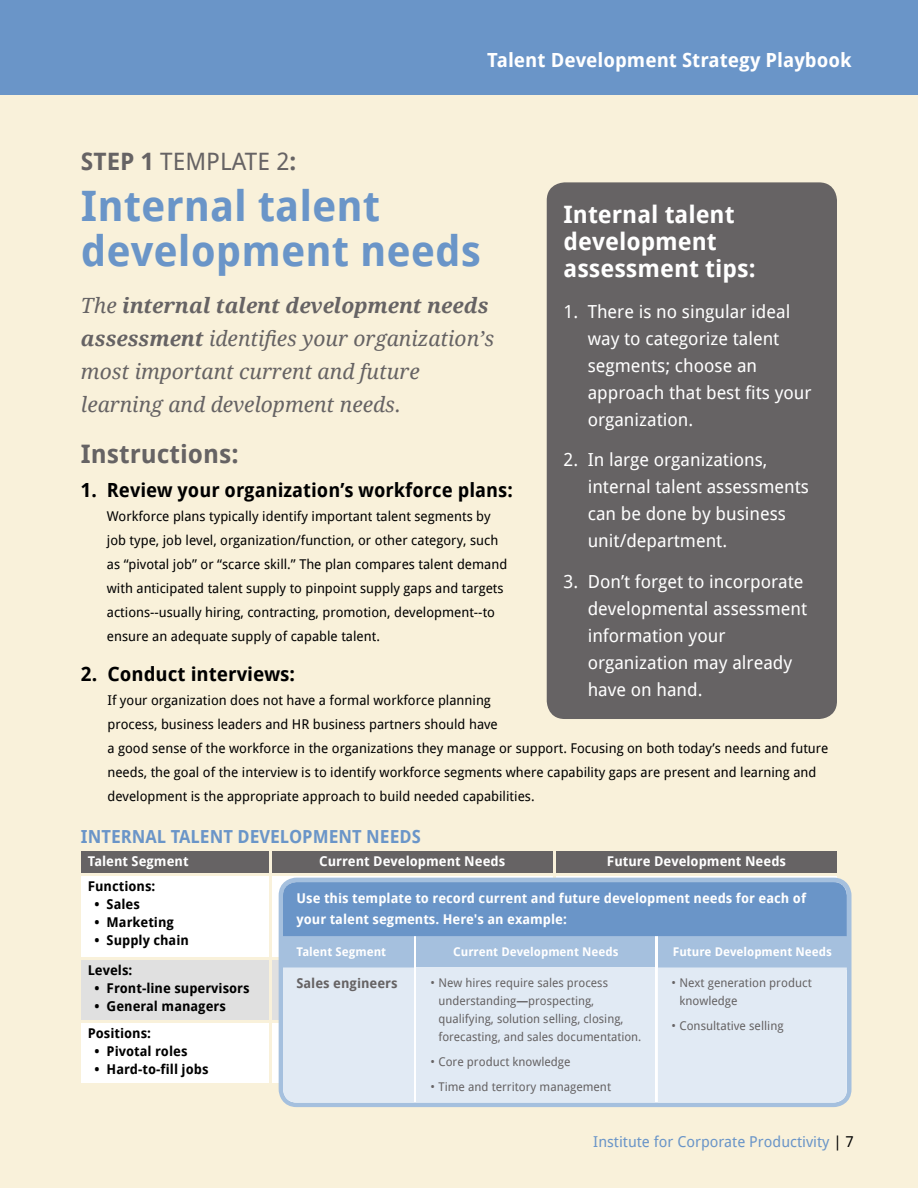
<style>
.page{position:relative;width:918px;height:1188px;background:#f9f1da}
.page>*{position:absolute;margin:0;border:0;box-sizing:border-box;transform-origin:0 0}
.t1{font:700 42px/45px "Droid Sans";color:#6a95c8}
.t2{font:700 25.5px "Droid Sans";color:#666364}
.t3{font:700 24px/27px "Droid Sans";color:#fff}
.t4{font:24px "Droid Sans";color:#666364}
.t5{font:italic 21px/33px "Droid Serif";color:#666364}
.t6{font:700 19.5px "Droid Sans";color:#000}
.t7{font:700 19.5px "Droid Sans";color:#fff}
.t8{font:18px/27px "Droid Sans";color:#fff}
.t9{font:700 18px "Droid Sans";color:#6a95c8}
.t10{font:15px "Droid Sans";color:#6a95c8}
.t11{font:13.5px/24px "Droid Sans";color:#000}
.t12{font:700 13.5px/21px "Droid Sans";color:#fff}
.t13{font:700 13.5px "Droid Sans";color:#000}
.t14{font:700 13.5px "Droid Sans";color:#666364}
.t15{font:12px/18px "Droid Sans";color:#666364}
.t16{font:700 12px "Droid Sans";color:#fff}
.s1{font-weight:700}
.s2{color:#000}
</style>
<div class="page">
<div style="left:0;top:0;width:918px;height:94px;background:#6a95c8"></div>
<div style="left:547px;top:182px;width:290px;height:537px;background:#666364;border-radius:18px"></div>
<div style="left:81px;top:852px;width:187px;height:21px;background:#666364"></div>
<div style="left:81px;top:960px;width:187px;height:60px;background:#e0e0e0"></div>
<div style="left:81px;top:876px;width:187px;height:81px;background:#fff"></div>
<div style="left:81px;top:1023px;width:187px;height:60px;background:#fff"></div>
<div style="left:272px;top:852px;width:281px;height:21px;background:#666364"></div>
<svg style="left:272px;top:960px;width:7px;height:60px"></svg>
<svg style="left:272px;top:876px;width:281px;height:81px"></svg>
<svg style="left:272px;top:1023px;width:7px;height:60px"></svg>
<div style="left:556px;top:852px;width:281px;height:21px;background:#666364"></div>
<svg style="left:556px;top:876px;width:281px;height:81px"></svg>
<div style="left:279px;top:878px;width:573px;height:229px;border:4px solid #a5c0de;border-radius:16px"></div>
<div style="left:283px;top:936px;width:131px;height:34px;background:linear-gradient(to right,#a5c0de,#a5c0de)"></div>
<div style="left:283px;top:936px;width:131px;height:29px;background:#a5c0de"></div>
<div style="left:417px;top:936px;width:238px;height:34px;background:linear-gradient(to right,#a5c0de,#a5c0de)"></div>
<div style="left:417px;top:936px;width:238px;height:27px;background:#a5c0de"></div>
<div style="left:658px;top:936px;width:189px;height:34px;background:#a5c0de"></div>
<div style="left:283px;top:882px;width:564px;height:54px;background:#6a95c8"></div>
<div style="left:283px;top:968px;width:131px;height:134px;background:#e1eaf4"></div>
<div style="left:417px;top:968px;width:238px;height:134px;background:#e1eaf4"></div>
<div style="left:658px;top:968px;width:189px;height:134px;background:#e1eaf4"></div>
<h3 class="t7" style="left:487px;top:46px;width:366px">Talent Development Strategy Playbook</h3>
<h3 class="t4" style="left:81px;top:144px;width:217px"><span class="s1">STEP 1</span> TEMPLATE 2<span class="s1">:</span></h3>
<h1 class="t1" style="left:81px;top:183px;width:401px">Internal talent development needs</h1>
<h3 class="t5" style="left:81px;top:289px;width:415px">The <span class="s1">internal talent development needs assessment</span> identifies your organization’s most important current and future learning and development needs.</h3>
<h2 class="t2" style="left:81px;top:436px;width:159px">Instructions:</h2>
<h3 class="t6" style="left:81px;top:476px;width:433px">1. Review your organization’s workforce plans:</h3>
<p class="t11" style="left:107px;top:503px;width:402px">Workforce plans typically identify important talent segments by job type, job level, organization/function, or other category, such as “pivotal job” or “scarce skill.” The plan compares talent demand with anticipated talent supply to pinpoint supply gaps and targets actions--usually hiring, contracting, promotion, development--to ensure an adequate supply of capable talent.</p>
<h3 class="t6" style="left:81px;top:660px;width:216px">2. Conduct interviews:</h3>
<p class="t11" style="left:107px;top:688px;width:723px">If your organization does not have a formal workforce planning<br>process, business leaders and HR business partners should have<br>a good sense of the workforce in the organizations they manage or support. Focusing on both today’s needs and future needs, the goal of the interview is to identify workforce segments where capability gaps are present and learning and development is the appropriate approach to build needed capabilities.</p>
<h3 class="t3" style="left:564px;top:200px;width:193px">Internal talent development assessment tips:</h3>
<h3 class="t8" style="left:588px;top:297px;width:225px;text-indent:-24px">1. There is no singular ideal way to categorize talent segments; choose an approach that best fits your organization.</h3>
<h3 class="t8" style="left:588px;top:446px;width:223px;text-indent:-24px">2. In large organizations, internal talent assessments can be done by business unit/department.</h3>
<h3 class="t8" style="left:588px;top:567px;width:221px;text-indent:-24px">3. Don’t forget to incorporate developmental assessment information your organization may already have on hand.</h3>
<h3 class="t9" style="left:81px;top:824px;width:341px">INTERNAL TALENT DEVELOPMENT NEEDS</h3>
<p class="t12" style="left:88px;top:851px;width:102px">Talent Segment</p>
<p class="t12" style="left:319px;top:851px;width:188px">Current Development Needs</p>
<p class="t12" style="left:607px;top:851px;width:181px">Future Development Needs</p>
<p class="t13" style="left:88px;top:877px;width:69px">Functions:</p>
<p class="t13" style="left:94px;top:895px;width:47px">• Sales</p>
<p class="t13" style="left:94px;top:912px;width:81px">• Marketing</p>
<p class="t13" style="left:94px;top:930px;width:96px">• Supply chain</p>
<p class="t13" style="left:88px;top:961px;width:46px">Levels:</p>
<p class="t13" style="left:94px;top:979px;width:157px">• Front-line supervisors</p>
<p class="t13" style="left:94px;top:997px;width:133px">• General managers</p>
<p class="t13" style="left:88px;top:1024px;width:65px">Positions:</p>
<p class="t13" style="left:94px;top:1042px;width:95px">• Pivotal roles</p>
<p class="t13" style="left:94px;top:1060px;width:116px">• Hard-to-fill jobs</p>
<p class="t12" style="left:297px;top:887px;width:511px">Use this template to record current and future development needs for each of your talent segments. Here's an example:</p>
<p class="t16" style="left:297px;top:943px;width:91px">Talent Segment</p>
<p class="t16" style="left:453px;top:943px;width:167px">Current Development Needs</p>
<p class="t16" style="left:673px;top:943px;width:161px">Future Development Needs</p>
<p class="t14" style="left:297px;top:974px;width:103px">Sales engineers</p>
<p class="t15" style="left:438px;top:974px;width:205px;text-indent:-8px">• New hires require sales process understanding<span class="s1">—</span>prospecting, qualifying, solution selling, closing, forecasting, and sales documentation.</p>
<p class="t15" style="left:430px;top:1052px;width:142px">• Core product knowledge</p>
<p class="t15" style="left:430px;top:1077px;width:182px">• Time and territory management</p>
<p class="t15" style="left:679px;top:974px;width:134px;text-indent:-8px">• Next generation product knowledge</p>
<p class="t15" style="left:671px;top:1016px;width:114px">• Consultative selling</p>
<p class="t10" style="left:593px;top:1131px;width:262px">Institute for Corporate Productivity <span class="s2">| 7</span></p>
</div>
